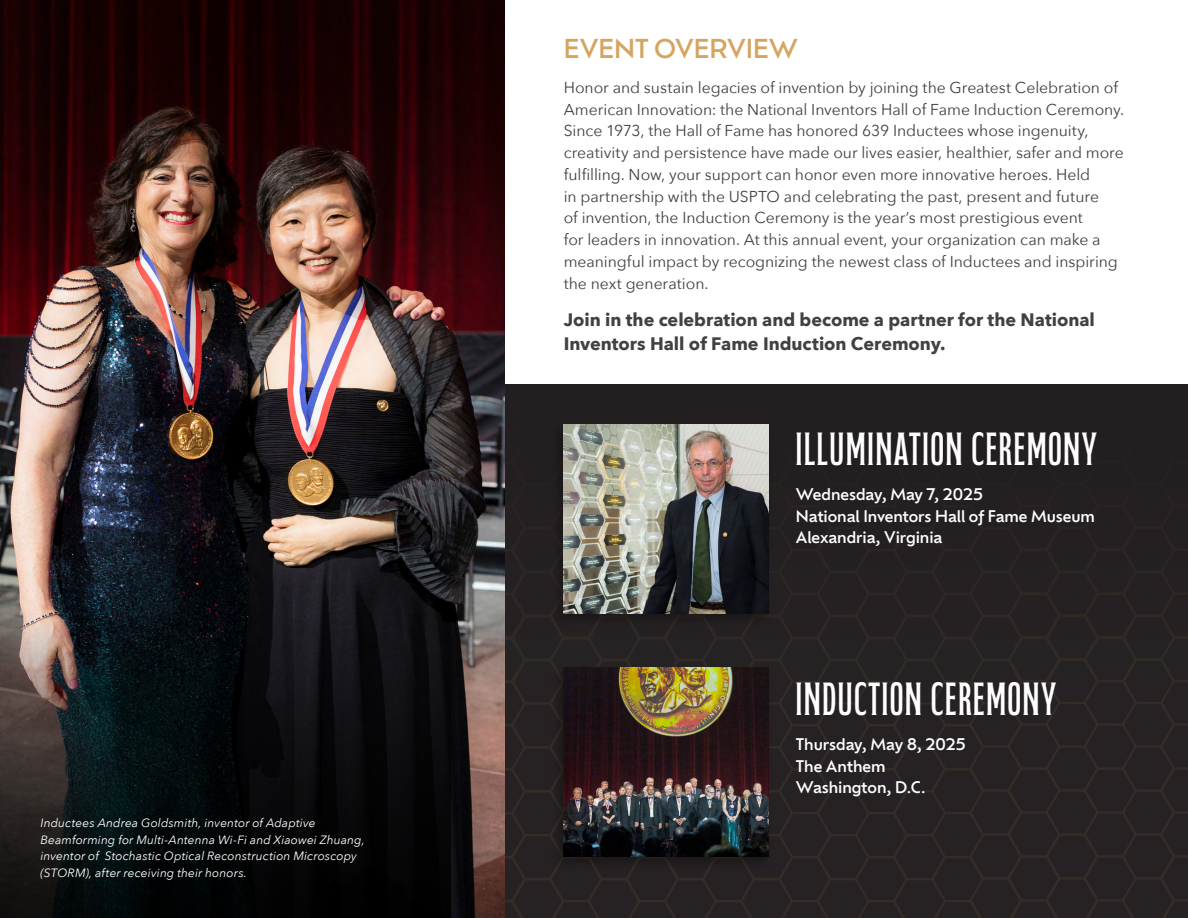
<style>
.page{position:relative;width:1188px;height:918px;background:#fff}
.page>*{position:absolute;margin:0;border:0;box-sizing:border-box;transform-origin:0 0}
.t1{font:46.5px "Fabiola Capitals";letter-spacing:.04em;color:#fff}
.t2{font:500 25.5px "Ofelia Display";color:#d6a461}
.t3{font:700 18px/24px "Avenir Next";letter-spacing:-.005em;color:#414042}
.t4{font:15.75px/21.8px "Avenir Next";letter-spacing:-.005em;color:#414042}
.t5{font:500 15.75px/21.8px "Ofelia Display";color:#fff}
.t6{font:italic 12px/16.5px "Avenir Next";letter-spacing:.01em;color:#fff}
</style>
<div class="page">
<div style="left:1020px;top:384px;width:168px;height:298px;background:#242022"></div>
<div style="left:505px;top:384px;width:515px;height:299px;background:#242022"></div>
<svg style="left:972px;top:682px;width:216px;height:236px;background:#272324"></svg>
<svg style="left:505px;top:683px;width:477px;height:235px;background:#272224"></svg>
<img style="left:0;top:0;width:505px;height:918px">
<div style="left:551px;top:422px;width:222px;height:205px;background:#221e1f"></div>
<img style="left:564px;top:424px;width:205px;height:190px">
<svg style="left:0;top:611px;width:451px;height:307px;background:#111315"></svg>
<div style="left:551px;top:665px;width:222px;height:205px;background:#000;opacity:.3"></div>
<img style="left:564px;top:668px;width:205px;height:189px">
<p class="t6" style="left:40px;top:814px;width:326px">Inductees Andrea Goldsmith, inventor of Adaptive Beamforming for Multi-Antenna Wi-Fi and Xiaowei Zhuang, inventor of Stochastic Optical Reconstruction Microscopy (STORM), after receiving their honors.</p>
<h2 class="t2" style="left:564px;top:29px;width:236px">EVENT OVERVIEW</h2>
<p class="t4" style="left:564px;top:76px;width:562px">Honor and sustain legacies of invention by joining the Greatest Celebration of American Innovation: the National Inventors Hall of Fame Induction Ceremony.<br>Since 1973, the Hall of Fame has honored 639 Inductees whose ingenuity, creativity and persistence have made our lives easier, healthier, safer and more fulfilling. Now, your support can honor even more innovative heroes. Held<br>in partnership with the USPTO and celebrating the past, present and future<br>of invention, the Induction Ceremony is the year’s most prestigious event<br>for leaders in innovation. At this annual event, your organization can make a meaningful impact by recognizing the newest class of Inductees and inspiring the next generation.</p>
<p class="t3" style="left:564px;top:308px;width:533px">Join in the celebration and become a partner for the National<br>Inventors Hall of Fame Induction Ceremony.</p>
<h1 class="t1" style="left:796px;top:422px;width:302px">ILLUMINATION CEREMONY</h1>
<p class="t5" style="left:796px;top:482px;width:301px">Wednesday, May 7, 2025<br>National Inventors Hall of Fame Museum<br>Alexandria, Virginia</p>
<h1 class="t1" style="left:796px;top:672px;width:262px">INDUCTION CEREMONY</h1>
<p class="t5" style="left:796px;top:732px;width:171px">Thursday, May 8, 2025<br>The Anthem<br>Washington, D.C.</p>
</div>
